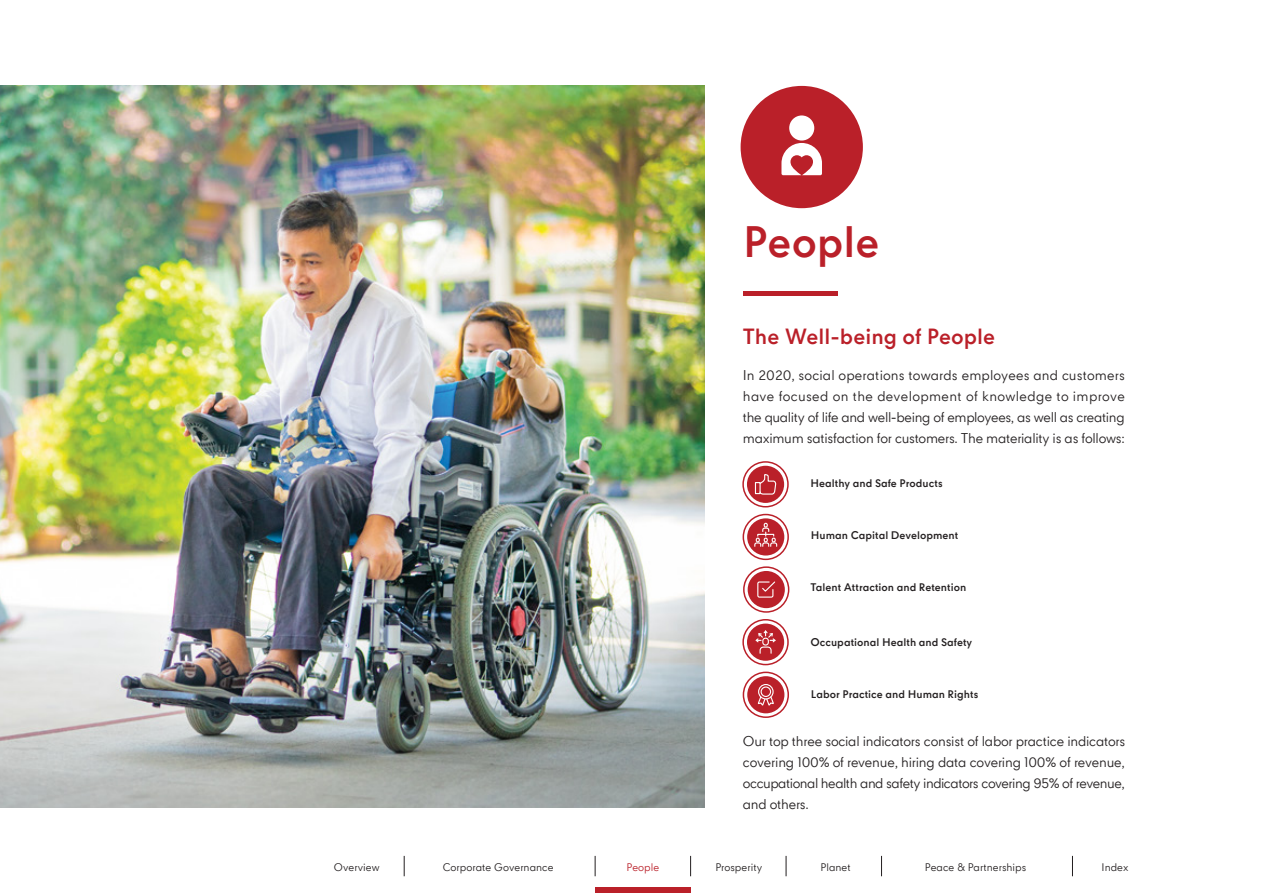
<style>
.page{position:relative;width:1263px;height:893px;background:#fff}
.page>*{position:absolute;margin:0;border:0;box-sizing:border-box;transform-origin:0 0}
.t1{font:700 42px "CPN";color:#ba2029}
.t2{font:700 21px "CPN";color:#ba2029}
.t3{font:13.5px/21px "CPN";letter-spacing:-.02em;color:#231f20;text-align:justify}
.t4{font:700 10.5px "CPN";color:#231f20}
.t5{font:10.5px "CPN";color:#231f20}
.t6{font:10.5px "CPN";color:#ba2029}
</style>
<div class="page">
<svg style="left:741px;top:86px;width:122px;height:122px"></svg>
<div style="left:743px;top:291px;width:95px;height:5px;background:#ba2029"></div>
<div style="left:742px;top:461px;width:47px;height:46px;border:2px solid #ba2029;border-radius:50%"></div>
<div style="left:747px;top:466px;width:37px;height:37px;background:#ba2029;border-radius:50%"></div>
<div style="left:755px;top:482px;width:6px;height:12px;border:1px solid #fff"></div>
<svg style="left:759px;top:474px;width:17px;height:21px"></svg>
<div style="left:742px;top:514px;width:47px;height:46px;border:2px solid #ba2029;border-radius:50%"></div>
<div style="left:747px;top:518px;width:37px;height:37px;background:#ba2029;border-radius:50%"></div>
<svg style="left:754px;top:523px;width:24px;height:24px"></svg>
<div style="left:743px;top:566px;width:46px;height:47px;border:2px solid #ba2029;border-radius:50%"></div>
<div style="left:748px;top:571px;width:37px;height:37px;background:#ba2029;border-radius:50%"></div>
<svg style="left:757px;top:581px;width:18px;height:17px"></svg>
<div style="left:742px;top:619px;width:47px;height:46px;border:2px solid #ba2029;border-radius:50%"></div>
<div style="left:747px;top:624px;width:37px;height:37px;background:#ba2029;border-radius:50%"></div>
<svg style="left:755px;top:630px;width:21px;height:24px"></svg>
<div style="left:743px;top:672px;width:46px;height:46px;border:2px solid #ba2029;border-radius:50%"></div>
<div style="left:747px;top:676px;width:37px;height:37px;background:#ba2029;border-radius:50%"></div>
<svg style="left:757px;top:696px;width:17px;height:9px"></svg>
<div style="left:758px;top:684px;width:16px;height:15px;border:1px solid #fff;border-radius:50%"></div>
<div style="left:760px;top:686px;width:11px;height:11px;border:1px solid #fff;border-radius:50%"></div>
<img style="left:0;top:85px;width:704px;height:723px">
<svg style="left:404px;top:856px;width:1px;height:20px"></svg>
<svg style="left:595px;top:856px;width:1px;height:20px"></svg>
<svg style="left:690px;top:856px;width:1px;height:20px"></svg>
<svg style="left:786px;top:856px;width:1px;height:20px"></svg>
<svg style="left:1072px;top:856px;width:1px;height:20px"></svg>
<svg style="left:881px;top:856px;width:1px;height:20px"></svg>
<div style="left:595px;top:887px;width:96px;height:6px;background:#ba2029"></div>
<h1 class="t1" style="left:743px;top:218px;width:138px">People</h1>
<h2 class="t2" style="left:743px;top:324px;width:254px">The Well-being of People</h2>
<p class="t3" style="left:743px;top:366px;width:384px">In 2020, social operations towards employees and customers have focused on the development of knowledge to improve the quality of life and well-being of employees, as well as creating maximum satisfaction for customers. The materiality is as follows:</p>
<p class="t4" style="left:810px;top:477px;width:134px">Healthy and Safe Products</p>
<p class="t4" style="left:811px;top:529px;width:149px">Human Capital Development</p>
<p class="t4" style="left:810px;top:582px;width:157px">Talent Attraction and Retention</p>
<p class="t4" style="left:810px;top:636px;width:163px">Occupational Health and Safety</p>
<p class="t4" style="left:811px;top:688px;width:169px">Labor Practice and Human Rights</p>
<p class="t3" style="left:743px;top:732px;width:384px">Our top three social indicators consist of labor practice indicators covering 100% of revenue, hiring data covering 100% of revenue, occupational health and safety indicators covering 95% of revenue, and others.</p>
<p class="t5" style="left:334px;top:861px;width:47px">Overview</p>
<p class="t5" style="left:443px;top:861px;width:112px">Corporate Governance</p>
<p class="t6" style="left:627px;top:861px;width:34px">People</p>
<p class="t5" style="left:715px;top:861px;width:48px">Prosperity</p>
<p class="t5" style="left:820px;top:861px;width:32px">Planet</p>
<p class="t5" style="left:925px;top:861px;width:103px">Peace &amp; Partnerships</p>
<p class="t5" style="left:1101px;top:861px;width:28px">Index</p>
</div>
